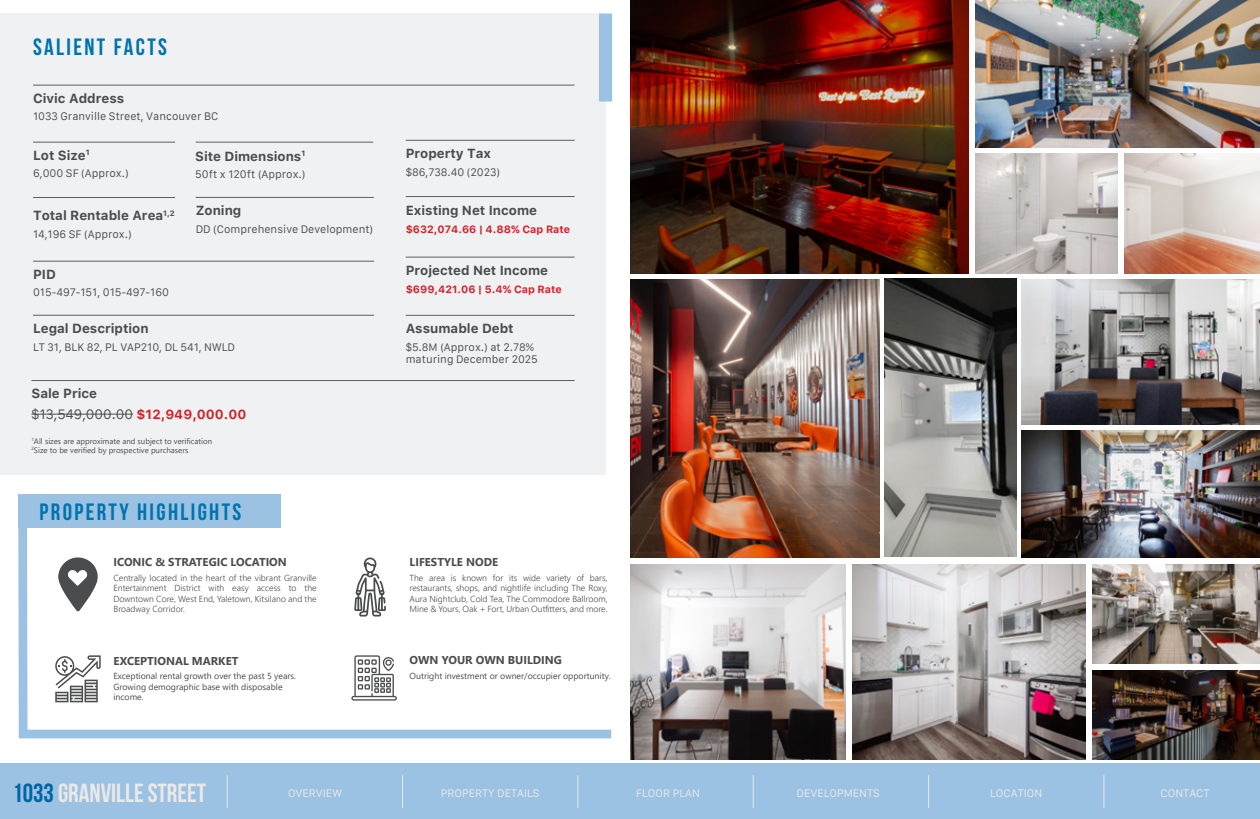
<style>
.page{position:relative;width:1260px;height:819px;background:#fff}
.page>*{position:absolute;margin:0;border:0;box-sizing:border-box;transform-origin:0 0}
.t1{font:700 26.25px "Bebas Neue";color:#eae9e8}
.t2{font:700 23.62px "Bebas Neue";letter-spacing:.1em;color:#0073ae}
.t3{font:700 13.12px "Galvji";color:#4b4c4d}
.t4{font:13.12px "Galvji";color:#4b4c4d}
.t5{font:700 11.38px "Segoe UI";color:#4b4c4d}
.t6{font:10.5px/12.6px "Galvji";color:#4b4c4d}
.t7{font:10.5px "Galvji";color:#eae9e8}
.t8{font:700 10.5px "Galvji";color:#d1232a}
.t9{font:300 8.75px/10.5px "Segoe UI";color:#4b4c4d;text-align:justify}
.t10{font:8.75px/10.5px "Segoe UI";color:#4b4c4d}
.t11{font:7.88px "Segoe UI";color:#4b4c4d}
.s1{font-weight:700;color:#d1232a}
.s2{color:#0065a4}
</style>
<div class="page">
<svg style="left:18px;top:511px;width:594px;height:228px"></svg>
<div style="left:19px;top:494px;width:262px;height:33px;background:#9bc2e3"></div>
<div style="left:0;top:13px;width:606px;height:462px;background:#f0f1f2"></div>
<img style="left:630px;top:0;width:339px;height:273px">
<img style="left:630px;top:280px;width:249px;height:277px">
<img style="left:630px;top:565px;width:216px;height:195px">
<img style="left:852px;top:565px;width:234px;height:195px">
<div style="left:599px;top:14px;width:13px;height:88px;background:#9bc2e3"></div>
<img style="left:976px;top:0;width:284px;height:148px">
<img style="left:1022px;top:280px;width:238px;height:145px">
<svg style="left:58px;top:556px;width:40px;height:56px"></svg>
<svg style="left:354px;top:558px;width:32px;height:59px"></svg>
<svg style="left:55px;top:655px;width:46px;height:47px"></svg>
<svg style="left:351px;top:655px;width:46px;height:46px"></svg>
<hr style="left:33px;top:197px;width:142px;height:1px;background:#4b4c4d">
<hr style="left:33px;top:315px;width:341px;height:1px;background:#4b4c4d">
<hr style="left:33px;top:85px;width:542px;height:1px;background:#4b4c4d">
<hr style="left:33px;top:261px;width:341px;height:1px;background:#4b4c4d">
<hr style="left:196px;top:197px;width:178px;height:1px;background:#4b4c4d">
<hr style="left:406px;top:140px;width:169px;height:1px;background:#4b4c4d">
<hr style="left:32px;top:414px;width:101px;height:1px;background:#4b4c4d">
<hr style="left:32px;top:380px;width:543px;height:1px;background:#4b4c4d">
<hr style="left:33px;top:142px;width:142px;height:1px;background:#4b4c4d">
<hr style="left:196px;top:142px;width:177px;height:1px;background:#4b4c4d">
<hr style="left:406px;top:257px;width:169px;height:1px;background:#4b4c4d">
<hr style="left:406px;top:196px;width:169px;height:1px;background:#4b4c4d">
<img style="left:1092px;top:565px;width:168px;height:98px">
<img style="left:976px;top:154px;width:142px;height:119px">
<img style="left:1125px;top:154px;width:135px;height:119px">
<img style="left:1022px;top:431px;width:238px;height:126px">
<img style="left:1092px;top:671px;width:168px;height:89px">
<img style="left:885px;top:279px;width:131px;height:278px">
<hr style="left:406px;top:315px;width:169px;height:1px;background:#4b4c4d">
<div style="left:0;top:764px;width:1260px;height:55px;background:#9bc2e3"></div>
<hr style="left:227px;top:775px;width:1px;height:33px;background:#eae9e8">
<hr style="left:402px;top:775px;width:1px;height:33px;background:#eae9e8">
<hr style="left:577px;top:775px;width:1px;height:33px;background:#eae9e8">
<hr style="left:753px;top:775px;width:1px;height:33px;background:#eae9e8">
<hr style="left:1103px;top:775px;width:1px;height:33px;background:#eae9e8">
<hr style="left:928px;top:775px;width:1px;height:33px;background:#eae9e8">
<p class="t2" style="left:33px;top:33px;width:135px">SALIENT FACTS</p>
<p class="t3" style="left:33px;top:90px;width:93px">Civic Address</p>
<p class="t6" style="left:33px;top:111px;width:187px">1033 Granville Street, Vancouver BC</p>
<p class="t3" style="left:33px;top:147px;width:58px">Lot Size<sup>1</sup></p>
<p class="t6" style="left:33px;top:168px;width:97px">6,000 SF (Approx.)</p>
<p class="t3" style="left:33px;top:208px;width:143px">Total Rentable Area<sup>1,2</sup></p>
<p class="t6" style="left:33px;top:228px;width:100px">14,196 SF (Approx.)</p>
<p class="t3" style="left:33px;top:266px;width:24px">PID</p>
<p class="t6" style="left:33px;top:287px;width:138px">015-497-151, 015-497-160</p>
<p class="t3" style="left:195px;top:148px;width:112px">Site Dimensions<sup>1</sup></p>
<p class="t6" style="left:195px;top:169px;width:112px">50ft x 120ft (Approx.)</p>
<p class="t3" style="left:196px;top:202px;width:47px">Zoning</p>
<p class="t6" style="left:196px;top:223px;width:179px">DD (Comprehensive Development)</p>
<p class="t3" style="left:33px;top:320px;width:117px">Legal Description</p>
<p class="t6" style="left:33px;top:341px;width:203px">LT 31, BLK 82, PL VAP210, DL 541, NWLD</p>
<p class="t3" style="left:32px;top:386px;width:67px">Sale Price</p>
<p class="t4" style="left:32px;top:406px;width:216px">$13,549,000.00 <span class="s1">$12,949,000.00</span></p>
<p class="t11" style="left:32px;top:433px;width:182px"><sup>1</sup>All sizes are approximate and subject to verification</p>
<p class="t11" style="left:32px;top:443px;width:158px"><sup>2</sup>Size to be verified by prospective purchasers</p>
<p class="t2" style="left:40px;top:499px;width:203px">PROPERTY HIGHLIGHTS</p>
<p class="t5" style="left:113px;top:551px;width:175px">ICONIC &amp; STRATEGIC LOCATION</p>
<p class="t9" style="left:113px;top:572px;width:205px">Centrally located in the heart of the vibrant Granville Entertainment District with easy access to the Downtown Core, West End, Yaletown, Kitsilano and the Broadway Corridor.</p>
<p class="t5" style="left:113px;top:650px;width:127px">EXCEPTIONAL MARKET</p>
<p class="t10" style="left:113px;top:670px;width:184px">Exceptional rental growth over the past 5 years.<br>Growing demographic base with disposable income.</p>
<p class="t3" style="left:406px;top:145px;width:87px">Property Tax</p>
<p class="t6" style="left:406px;top:166px;width:96px">$86,738.40 (2023)</p>
<p class="t3" style="left:406px;top:202px;width:133px">Existing Net Income</p>
<p class="t8" style="left:406px;top:223px;width:166px">$632,074.66 | 4.88% Cap Rate</p>
<p class="t3" style="left:406px;top:262px;width:144px">Projected Net Income</p>
<p class="t8" style="left:406px;top:283px;width:157px">$699,421.06 | 5.4% Cap Rate</p>
<p class="t3" style="left:406px;top:320px;width:109px">Assumable Debt</p>
<p class="t6" style="left:406px;top:341px;width:134px">$5.8M (Approx.) at 2.78% maturing December 2025</p>
<p class="t5" style="left:410px;top:551px;width:90px">LIFESTYLE NODE</p>
<p class="t9" style="left:410px;top:572px;width:200px">The area is known for its wide variety of bars, restaurants, shops, and nightlife including The Roxy, Aura Nightclub, Cold Tea, The Commodore Ballroom, Mine &amp; Yours, Oak + Fort, Urban Outfitters, and more.</p>
<p class="t5" style="left:410px;top:649px;width:154px">OWN YOUR OWN BUILDING</p>
<p class="t10" style="left:410px;top:670px;width:203px">Outright investment or owner/occupier opportunity.</p>
<p class="t1" style="left:12px;top:779px;width:195px"><span class="s2">1033</span> GRANVILLE STREET</p>
<p class="t7" style="left:441px;top:787px;width:100px">PROPERTY DETAILS</p>
<p class="t7" style="left:636px;top:787px;width:65px">FLOOR PLAN</p>
<p class="t7" style="left:797px;top:787px;width:85px">DEVELOPMENTS</p>
<p class="t7" style="left:990px;top:787px;width:54px">LOCATION</p>
<p class="t7" style="left:1161px;top:787px;width:51px">CONTACT</p>
<p class="t7" style="left:288px;top:787px;width:55px">OVERVIEW</p>
</div>
